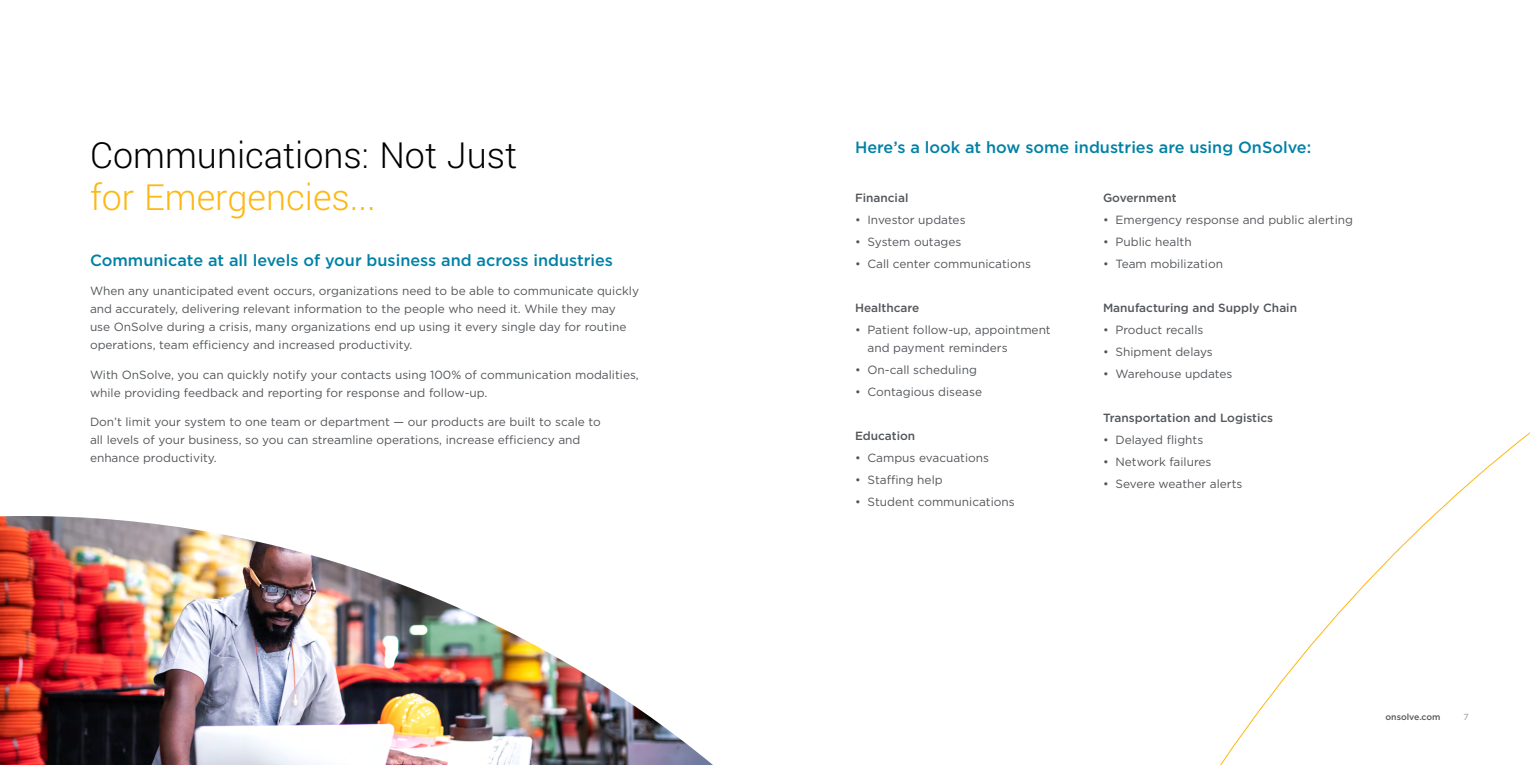
<style>
.page{position:relative;width:1530px;height:765px;background:#fff}
.page>*{position:absolute;margin:0;border:0;box-sizing:border-box;transform-origin:0 0}
.t1{font:300 40px "Yantramanav";color:#000}
.t2{font:300 40px "Yantramanav";color:#fdb813}
.t3{font:500 16.25px "Gotham";color:#0081a5}
.t4{font:11.88px/18.1px "Gotham";color:#53565a}
.t5{font:500 11.88px "Gotham";color:#53565a}
.t6{font:500 8.75px "Gotham";color:#53565a}
.t7{font:8.75px "Gotham";color:#919194}
</style>
<div class="page">
<img style="left:0;top:516px;width:713px;height:249px">
<h1 class="t1" style="left:90px;top:131px;width:429px">Communications: Not Just</h1>
<h1 class="t2" style="left:90px;top:173px;width:287px">for Emergencies...</h1>
<h2 class="t3" style="left:90px;top:249px;width:525px">Communicate at all levels of your business and across industries</h2>
<p class="t4" style="left:90px;top:281px;width:551px">When any unanticipated event occurs, organizations need to be able to communicate quickly and accurately, delivering relevant information to the people who need it. While they may use OnSolve during a crisis, many organizations end up using it every single day for routine operations, team efficiency and increased productivity.</p>
<p class="t4" style="left:90px;top:365px;width:550px">With OnSolve, you can quickly notify your contacts using 100% of communication modalities, while providing feedback and reporting for response and follow-up.</p>
<p class="t4" style="left:90px;top:413px;width:512px">Don’t limit your system to one team or department — our products are built to scale to all levels of your business, so you can streamline operations, increase efficiency and enhance productivity.</p>
<h2 class="t3" style="left:855px;top:137px;width:458px">Here’s a look at how some industries are using OnSolve:</h2>
<p class="t5" style="left:855px;top:190px;width:55px">Financial</p>
<p class="t4" style="left:855px;top:210px;width:112px">• Investor updates</p>
<p class="t4" style="left:855px;top:232px;width:108px">• System outages</p>
<p class="t4" style="left:855px;top:254px;width:177px">• Call center communications</p>
<p class="t5" style="left:855px;top:300px;width:66px">Healthcare</p>
<p class="t4" style="left:868px;top:320px;width:185px;text-indent:-13px">• Patient follow-up, appointment and payment reminders</p>
<p class="t4" style="left:855px;top:360px;width:123px">• On-call scheduling</p>
<p class="t4" style="left:855px;top:382px;width:129px">• Contagious disease</p>
<p class="t5" style="left:855px;top:428px;width:62px">Education</p>
<p class="t4" style="left:855px;top:448px;width:136px">• Campus evacuations</p>
<p class="t4" style="left:855px;top:470px;width:89px">• Staffing help</p>
<p class="t4" style="left:855px;top:492px;width:161px">• Student communications</p>
<p class="t5" style="left:1103px;top:190px;width:75px">Government</p>
<p class="t4" style="left:1103px;top:210px;width:252px">• Emergency response and public alerting</p>
<p class="t4" style="left:1103px;top:232px;width:90px">• Public health</p>
<p class="t4" style="left:1103px;top:254px;width:121px">• Team mobilization</p>
<p class="t5" style="left:1103px;top:300px;width:196px">Manufacturing and Supply Chain</p>
<p class="t4" style="left:1103px;top:320px;width:102px">• Product recalls</p>
<p class="t4" style="left:1103px;top:342px;width:111px">• Shipment delays</p>
<p class="t4" style="left:1103px;top:364px;width:131px">• Warehouse updates</p>
<p class="t5" style="left:1103px;top:410px;width:172px">Transportation and Logistics</p>
<p class="t4" style="left:1103px;top:430px;width:102px">• Delayed flights</p>
<p class="t4" style="left:1103px;top:452px;width:110px">• Network failures</p>
<p class="t4" style="left:1103px;top:474px;width:141px">• Severe weather alerts</p>
<p class="t6" style="left:1385px;top:711px;width:57px">onsolve.com</p>
<p class="t7" style="left:1464px;top:711px;width:7px">7</p>
</div>
